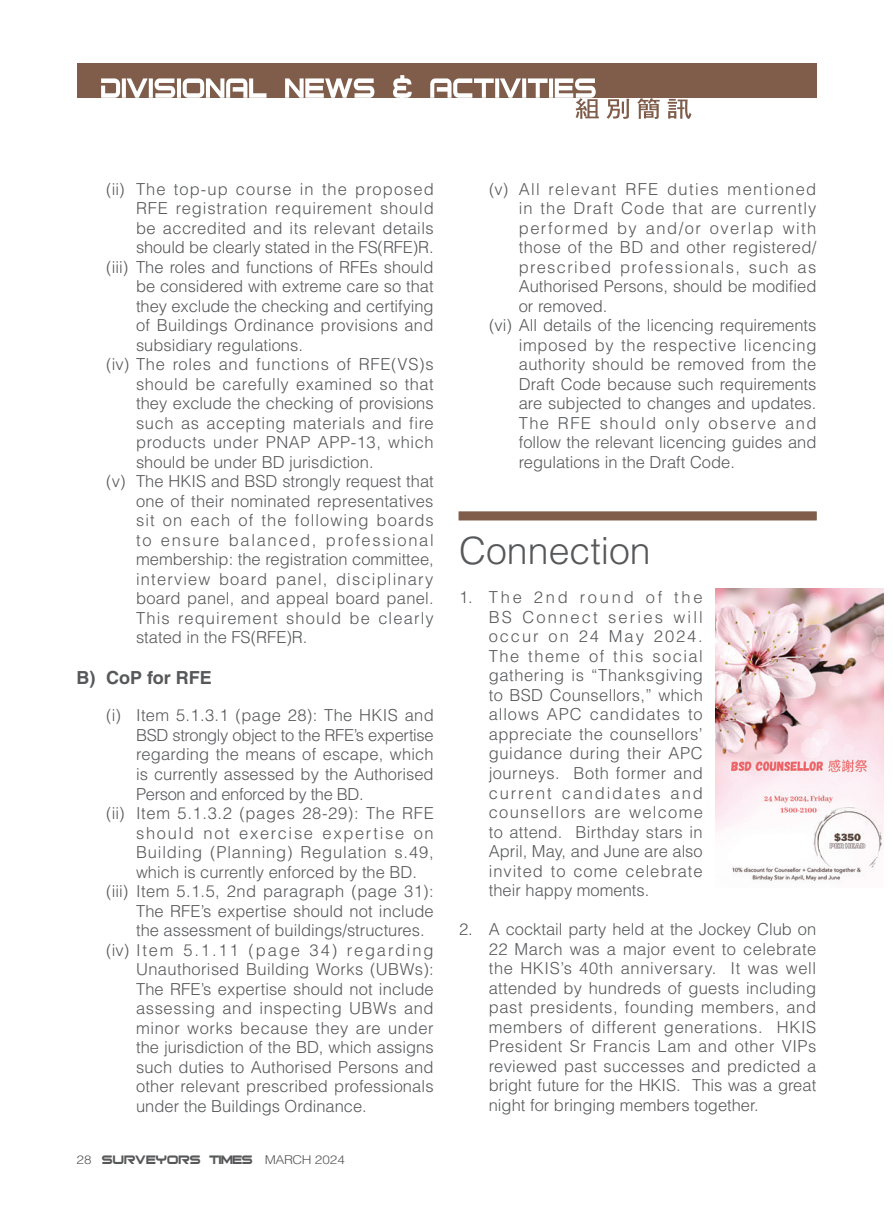
<style>
.page{position:relative;width:893px;height:1217px;background:#fff}
.page>*{position:absolute;margin:0;border:0;box-sizing:border-box;transform-origin:0 0}
.t1{font:300 37.5px "Helvetica LT Std";color:#57585a}
.t2{font:700 18px "Helvetica LT Std";color:#57585a}
.t3{font:300 16.5px/19.5px "Helvetica LT Std";letter-spacing:.01em;color:#57585a;text-align:justify}
.t4{font:300 16.5px "Helvetica LT Std";letter-spacing:.04em;color:#57585a}
.t5{font:300 16.5px "Helvetica LT Std";letter-spacing:.035em;color:#57585a}
.t6{font:300 16.5px "Helvetica LT Std";letter-spacing:.05em;color:#57585a}
.t7{font:300 16.5px "Helvetica LT Std";letter-spacing:.045em;color:#57585a}
.t8{font:300 16.5px "Helvetica LT Std";letter-spacing:.07em;color:#57585a}
.t9{font:300 16.5px "Helvetica LT Std";letter-spacing:.08em;color:#57585a}
.t10{font:300 16.5px "Helvetica LT Std";letter-spacing:.065em;color:#57585a}
.t11{font:300 16.5px "Helvetica LT Std";letter-spacing:-.02em;color:#57585a}
.t12{font:300 16.5px "Helvetica LT Std";letter-spacing:.1em;color:#57585a}
.t13{font:300 16.5px "Helvetica LT Std";letter-spacing:-.01em;color:#57585a}
.t14{font:300 16.5px "Helvetica LT Std";letter-spacing:.11em;color:#57585a}
.t15{font:300 16.5px "Helvetica LT Std";letter-spacing:.06em;color:#57585a}
.t16{font:300 16.5px "Helvetica LT Std";letter-spacing:.09em;color:#57585a}
.t17{font:300 16.5px "Helvetica LT Std";letter-spacing:.085em;color:#57585a}
.t18{font:16.5px "Bitsumishi";color:#57585a}
.s1{font-family:"Helvetica LT Std";font-weight:300;font-size:12.15px}
</style>
<div class="page">
<div style="left:77px;top:64px;width:739px;height:34px;background:#7f5d4a"></div>
<svg style="left:101px;top:75px;width:590px;height:44px"></svg>
<div style="left:459px;top:511px;width:357px;height:9px;background:#7f5d4a;border:1px solid #7f5d4a"></div>
<img style="left:715px;top:589px;width:168px;height:292px">
<p class="t10" style="left:106px;top:178px;width:329px">(ii) The top-up course in the proposed</p>
<p class="t6" style="left:136px;top:198px;width:299px">RFE registration requirement should</p>
<p class="t3" style="left:136px;top:218px;width:299px">be accredited and its relevant details</p>
<p class="t13" style="left:136px;top:237px;width:299px">should be clearly stated in the FS(RFE)R.</p>
<p class="t3" style="left:106px;top:257px;width:329px">(iii) The roles and functions of RFEs should</p>
<p class="t3" style="left:136px;top:276px;width:299px">be considered with extreme care so that</p>
<p class="t3" style="left:136px;top:296px;width:299px">they exclude the checking and certifying</p>
<p class="t3" style="left:136px;top:315px;width:299px">of Buildings Ordinance provisions and</p>
<p class="t3" style="left:136px;top:335px;width:168px">subsidiary regulations.</p>
<p class="t7" style="left:106px;top:354px;width:329px">(iv) The roles and functions of RFE(VS)s</p>
<p class="t5" style="left:136px;top:373px;width:299px">should be carefully examined so that</p>
<p class="t3" style="left:136px;top:393px;width:299px">they exclude the checking of provisions</p>
<p class="t4" style="left:136px;top:412px;width:299px">such as accepting materials and fire</p>
<p class="t5" style="left:136px;top:432px;width:299px">products under PNAP APP-13, which</p>
<p class="t3" style="left:136px;top:452px;width:239px">should be under BD jurisdiction.</p>
<p class="t3" style="left:106px;top:471px;width:329px">(v) The HKIS and BSD strongly request that</p>
<p class="t3" style="left:136px;top:491px;width:299px">one of their nominated representatives</p>
<p class="t10" style="left:136px;top:510px;width:299px">sit on each of the following boards</p>
<p class="t12" style="left:136px;top:529px;width:299px">to ensure balanced, professional</p>
<p class="t3" style="left:136px;top:549px;width:299px">membership: the registration committee,</p>
<p class="t8" style="left:136px;top:568px;width:299px">interview board panel, disciplinary</p>
<p class="t3" style="left:136px;top:588px;width:299px">board panel, and appeal board panel.</p>
<p class="t8" style="left:136px;top:607px;width:299px">This requirement should be clearly</p>
<p class="t3" style="left:136px;top:627px;width:173px">stated in the FS(RFE)R.</p>
<p class="t2" style="left:77px;top:666px;width:137px">B) CoP for RFE</p>
<p class="t3" style="left:106px;top:705px;width:329px">(i) Item 5.1.3.1 (page 28): The HKIS and</p>
<p class="t11" style="left:136px;top:724px;width:299px">BSD strongly object to the RFE’s expertise</p>
<p class="t3" style="left:136px;top:744px;width:299px">regarding the means of escape, which</p>
<p class="t3" style="left:136px;top:764px;width:299px">is currently assessed by the Authorised</p>
<p class="t11" style="left:136px;top:783px;width:229px">Person and enforced by the BD.</p>
<p class="t4" style="left:106px;top:802px;width:329px">(ii) Item 5.1.3.2 (pages 28-29): The RFE</p>
<p class="t12" style="left:136px;top:822px;width:299px">should not exercise expertise on</p>
<p class="t6" style="left:136px;top:841px;width:299px">Building (Planning) Regulation s.49,</p>
<p class="t3" style="left:136px;top:861px;width:282px">which is currently enforced by the BD.</p>
<p class="t3" style="left:106px;top:881px;width:329px">(iii) Item 5.1.5, 2nd paragraph (page 31):</p>
<p class="t3" style="left:136px;top:900px;width:299px">The RFE’s expertise should not include</p>
<p class="t3" style="left:136px;top:920px;width:290px">the assessment of buildings/structures.</p>
<p class="t14" style="left:106px;top:939px;width:329px">(iv) Item 5.1.11 (page 34) regarding</p>
<p class="t3" style="left:136px;top:959px;width:299px">Unauthorised Building Works (UBWs):</p>
<p class="t3" style="left:136px;top:978px;width:299px">The RFE’s expertise should not include</p>
<p class="t5" style="left:136px;top:997px;width:299px">assessing and inspecting UBWs and</p>
<p class="t4" style="left:136px;top:1017px;width:299px">minor works because they are under</p>
<p class="t3" style="left:136px;top:1037px;width:299px">the jurisdiction of the BD, which assigns</p>
<p class="t3" style="left:136px;top:1056px;width:299px">such duties to Authorised Persons and</p>
<p class="t3" style="left:136px;top:1076px;width:299px">other relevant prescribed professionals</p>
<p class="t3" style="left:136px;top:1095px;width:232px">under the Buildings Ordinance.</p>
<p class="t18" style="left:77px;top:1152px;width:270px"><span class="s1">28</span> SURVEYORS TIMES <span class="s1">MARCH 2024</span></p>
<p class="t9" style="left:489px;top:178px;width:329px">(v) All relevant RFE duties mentioned</p>
<p class="t15" style="left:519px;top:198px;width:299px">in the Draft Code that are currently</p>
<p class="t16" style="left:519px;top:217px;width:299px">performed by and/or overlap with</p>
<p class="t3" style="left:519px;top:237px;width:299px">those of the BD and other registered/</p>
<p class="t9" style="left:519px;top:256px;width:299px">prescribed professionals, such as</p>
<p class="t3" style="left:519px;top:276px;width:299px">Authorised Persons, should be modified</p>
<p class="t3" style="left:519px;top:296px;width:90px">or removed.</p>
<p class="t3" style="left:489px;top:315px;width:329px">(vi) All details of the licencing requirements</p>
<p class="t7" style="left:519px;top:334px;width:299px">imposed by the respective licencing</p>
<p class="t3" style="left:519px;top:354px;width:299px">authority should be removed from the</p>
<p class="t3" style="left:519px;top:374px;width:299px">Draft Code because such requirements</p>
<p class="t3" style="left:519px;top:393px;width:299px">are subjected to changes and updates.</p>
<p class="t17" style="left:519px;top:412px;width:299px">The RFE should only observe and</p>
<p class="t3" style="left:519px;top:432px;width:299px">follow the relevant licencing guides and</p>
<p class="t3" style="left:519px;top:452px;width:218px">regulations in the Draft Code.</p>
<h1 class="t1" style="left:459px;top:527px;width:193px">Connection</h1>
<p class="t3" style="left:489px;top:587px;width:216px;text-indent:-30px">1. The 2nd round of the BS Connect series will occur on 24 May 2024.<br>The theme of this social gathering is “Thanksgiving to BSD Counsellors,” which allows APC candidates to appreciate the counsellors’ guidance during their APC journeys. Both former and current candidates and counsellors are welcome to attend. Birthday stars in April, May, and June are also invited to come celebrate their happy moments.</p>
<p class="t3" style="left:489px;top:919px;width:329px;text-indent:-30px">2. A cocktail party held at the Jockey Club on 22 March was a major event to celebrate the HKIS’s 40th anniversary. It was well attended by hundreds of guests including past presidents, founding members, and members of different generations. HKIS President Sr Francis Lam and other VIPs reviewed past successes and predicted a bright future for the HKIS. This was a great night for bringing members together.</p>
</div>
